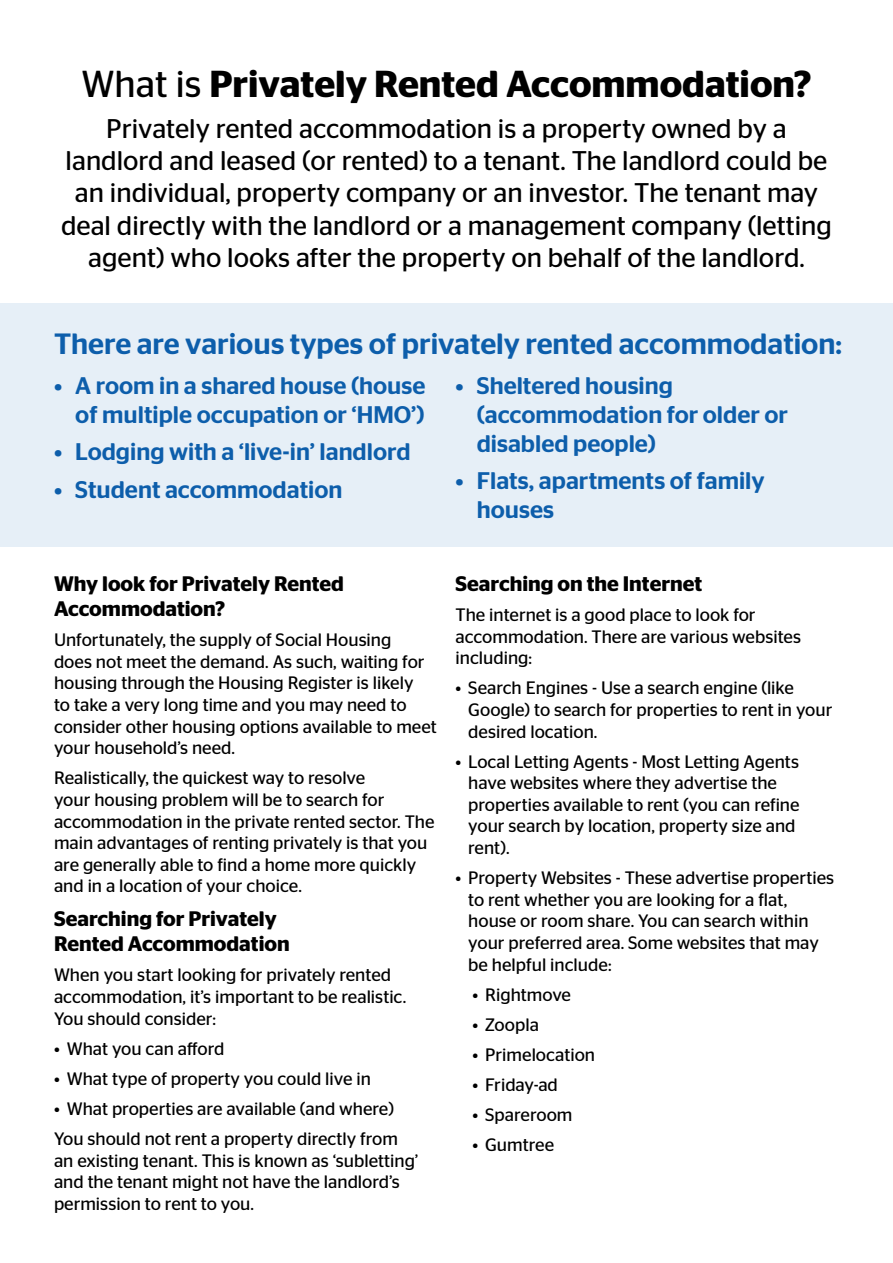
<style>
.page{position:relative;width:893px;height:1263px;background:#fff}
.page>*{position:absolute;margin:0;border:0;box-sizing:border-box;transform-origin:0 0}
.Large_text{font:600 37.5px "Stag Sans";color:#000}
.Large_text_2{font:500 29.25px "Stag Sans";color:#0d5eab}
.Large_text-2{font:27px/32.4px "Stag Sans";color:#000;text-align:center}
.Large_text_2-2{font:500 24px/28.8px "Stag Sans";color:#0d5eab}
.Subheads{font:600 21px/25.2px "Stag Sans";color:#000}
.Body{font:18px/21.6px "Stag Sans";color:#000}
.Bullets{font:18px/21.6px "Stag Sans";color:#000}
.s1{font-weight:400}
</style>
<div class="page">
<div style="left:0;top:303px;width:893px;height:244px;background:#e6eff7"></div>
<h2 class="Large_text" style="left:81px;top:56px;width:732px"><span class="s1">What is</span> Privately Rented Accommodation?</h2>
<h2 class="Large_text-2" style="left:61px;top:110px;width:772px">Privately rented accommodation is a property owned by a landlord and leased (or rented) to a tenant. The landlord could be an individual, property company or an investor. The tenant may deal directly with the landlord or a management company (letting agent) who looks after the property on behalf of the landlord.</h2>
<p class="Large_text_2" style="left:54px;top:327px;width:790px">There are various types of privately rented accommodation:</p>
<p class="Large_text_2-2" style="left:54px;top:371px;width:373px;text-align:right">• A room in a shared house (house of multiple occupation or ‘HMO’)</p>
<p class="Large_text_2-2" style="left:54px;top:437px;width:358px">• Lodging with a ‘live-in’ landlord</p>
<p class="Large_text_2-2" style="left:54px;top:475px;width:290px">• Student accommodation</p>
<p class="Large_text_2-2" style="left:477px;top:371px;width:313px;text-indent:-21px">• Sheltered housing (accommodation for older or disabled people)</p>
<p class="Large_text_2-2" style="left:477px;top:466px;width:289px;text-indent:-21px">• Flats, apartments of family houses</p>
<h3 class="Subheads" style="left:54px;top:569px;width:291px">Why look for Privately Rented<br>Accommodation?</h3>
<p class="Body" style="left:54px;top:628px;width:384px">Unfortunately, the supply of Social Housing<br>does not meet the demand. As such, waiting for housing through the Housing Register is likely<br>to take a very long time and you may need to consider other housing options available to meet your household’s need.</p>
<p class="Body" style="left:54px;top:766px;width:382px">Realistically, the quickest way to resolve<br>your housing problem will be to search for accommodation in the private rented sector. The main advantages of renting privately is that you are generally able to find a home more quickly and in a location of your choice.</p>
<h3 class="Subheads" style="left:54px;top:904px;width:237px">Searching for Privately<br>Rented Accommodation</h3>
<p class="Body" style="left:54px;top:963px;width:354px">When you start looking for privately rented accommodation, it’s important to be realistic.<br>You should consider:</p>
<p class="Bullets" style="left:54px;top:1036px;width:172px">• What you can afford</p>
<p class="Bullets" style="left:54px;top:1066px;width:318px">• What type of property you could live in</p>
<p class="Bullets" style="left:54px;top:1096px;width:341px">• What properties are available (and where)</p>
<p class="Body" style="left:54px;top:1126px;width:366px">You should not rent a property directly from an existing tenant. This is known as ‘subletting’ and the tenant might not have the landlord’s permission to rent to you.</p>
<h3 class="Subheads" style="left:455px;top:569px;width:248px">Searching on the Internet</h3>
<p class="Body" style="left:455px;top:602px;width:347px">The internet is a good place to look for accommodation. There are various websites including:</p>
<p class="Bullets" style="left:468px;top:676px;width:366px;text-indent:-13px">• Search Engines - Use a search engine (like<br>Google) to search for properties to rent in your desired location.</p>
<p class="Bullets" style="left:468px;top:749px;width:333px;text-indent:-13px">• Local Letting Agents - Most Letting Agents have websites where they advertise the properties available to rent (you can refine your search by location, property size and rent).</p>
<p class="Bullets" style="left:468px;top:866px;width:367px;text-indent:-13px">• Property Websites - These advertise properties to rent whether you are looking for a flat, house or room share. You can search within your preferred area. Some websites that may be helpful include:</p>
<p class="Bullets" style="left:472px;top:982px;width:100px">• Rightmove</p>
<p class="Bullets" style="left:472px;top:1012px;width:68px">• Zoopla</p>
<p class="Bullets" style="left:472px;top:1042px;width:124px">• Primelocation</p>
<p class="Bullets" style="left:472px;top:1072px;width:87px">• Friday-ad</p>
<p class="Bullets" style="left:472px;top:1102px;width:101px">• Spareroom</p>
<p class="Bullets" style="left:472px;top:1133px;width:83px">• Gumtree</p>
</div>
